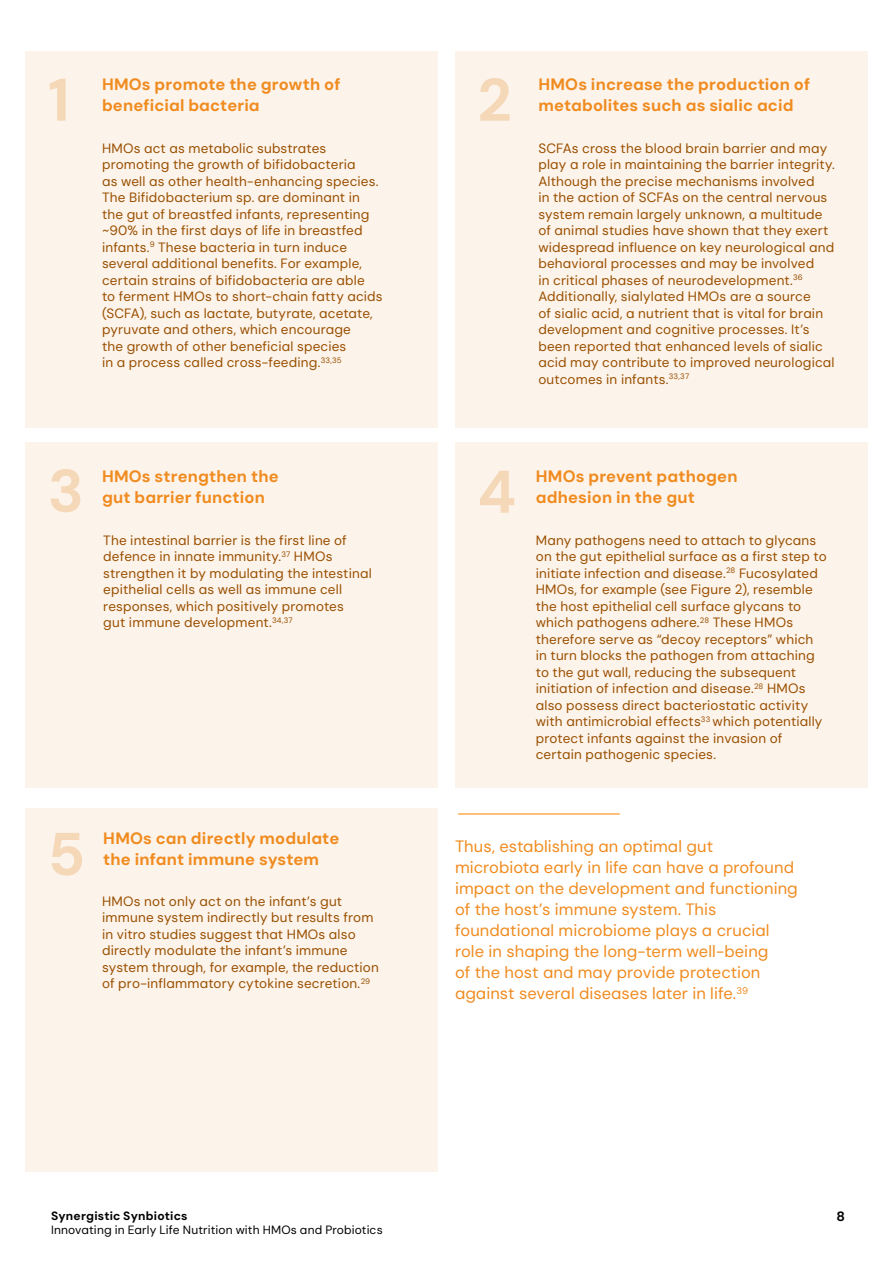
<style>
.page{position:relative;width:893px;height:1263px;background:#fff}
.page>*{position:absolute;margin:0;border:0;box-sizing:border-box;transform-origin:0 0}
.t1{font:700 60px "DM Sans";color:#f5d8b8}
.t2{font:16.5px/21px "DM Sans";letter-spacing:.005em;color:#f08b1f}
.t3{font:700 16.5px/21px "DM Sans";letter-spacing:.01em;color:#f08b1f}
.t4{font:13.5px/16.5px "DM Sans";letter-spacing:.015em;color:#994f00}
.t5{font:700 13.5px "DM Sans";color:#000}
.t6{font:12px "DM Sans";letter-spacing:.01em;color:#000}
.t7{font:700 12px "DM Sans";letter-spacing:.02em;color:#000}
</style>
<div class="page">
<div style="left:26px;top:51px;width:412px;height:376px;background:#fcf3ea"></div>
<div style="left:455px;top:442px;width:412px;height:345px;background:#fcf3ea"></div>
<div style="left:26px;top:442px;width:412px;height:345px;background:#fcf3ea"></div>
<div style="left:455px;top:51px;width:412px;height:376px;background:#fcf3ea"></div>
<div style="left:26px;top:808px;width:412px;height:363px;background:#fcf3ea"></div>
<hr style="left:458px;top:813px;width:162px;height:2px;background:#ffaa4d">
<h1 class="t1" style="left:48px;top:62px;width:23px">1</h1>
<h1 class="t1" style="left:477px;top:62px;width:36px">2</h1>
<p class="t3" style="left:102px;top:74px;width:240px">HMOs promote the growth of beneficial bacteria</p>
<p class="t4" style="left:102px;top:140px;width:282px">HMOs act as metabolic substrates promoting the growth of bifidobacteria<br>as well as other health-enhancing species.<br>The Bifidobacterium sp. are dominant in the gut of breastfed infants, representing ~90% in the first days of life in breastfed infants.<sup>9</sup> These bacteria in turn induce several additional benefits. For example, certain strains of bifidobacteria are able<br>to ferment HMOs to short-chain fatty acids (SCFA), such as lactate, butyrate, acetate, pyruvate and others, which encourage<br>the growth of other beneficial species<br>in a process called cross-feeding.<sup>33,35</sup></p>
<p class="t3" style="left:538px;top:74px;width:273px">HMOs increase the production of metabolites such as sialic acid</p>
<p class="t4" style="left:538px;top:140px;width:298px">SCFAs cross the blood brain barrier and may play a role in maintaining the barrier integrity.<br>Although the precise mechanisms involved<br>in the action of SCFAs on the central nervous system remain largely unknown, a multitude of animal studies have shown that they exert widespread influence on key neurological and behavioral processes and may be involved<br>in critical phases of neurodevelopment.<sup>36<br></sup>Additionally, sialylated HMOs are a source<br>of sialic acid, a nutrient that is vital for brain development and cognitive processes. It’s been reported that enhanced levels of sialic acid may contribute to improved neurological outcomes in infants.<sup>33,37</sup></p>
<h1 class="t1" style="left:48px;top:453px;width:38px">3</h1>
<p class="t3" style="left:102px;top:466px;width:178px">HMOs strengthen the gut barrier function</p>
<p class="t4" style="left:103px;top:532px;width:270px">The intestinal barrier is the first line of defence in innate immunity.<sup>37</sup> HMOs strengthen it by modulating the intestinal epithelial cells as well as immune cell responses, which positively promotes<br>gut immune development.<sup>34,37</sup></p>
<h1 class="t1" style="left:477px;top:454px;width:40px">4</h1>
<p class="t3" style="left:536px;top:466px;width:203px">HMOs prevent pathogen adhesion in the gut</p>
<p class="t4" style="left:536px;top:532px;width:292px">Many pathogens need to attach to glycans on the gut epithelial surface as a first step to initiate infection and disease.<sup>28</sup> Fucosylated HMOs, for example (see Figure 2), resemble the host epithelial cell surface glycans to which pathogens adhere.<sup>28</sup> These HMOs therefore serve as “decoy receptors” which in turn blocks the pathogen from attaching to the gut wall, reducing the subsequent initiation of infection and disease.<sup>28</sup> HMOs also possess direct bacteriostatic activity with antimicrobial effects<sup>33</sup> which potentially protect infants against the invasion of certain pathogenic species.</p>
<h1 class="t1" style="left:48px;top:816px;width:39px">5</h1>
<p class="t3" style="left:103px;top:827px;width:237px">HMOs can directly modulate the infant immune system</p>
<p class="t2" style="left:455px;top:836px;width:344px">Thus, establishing an optimal gut microbiota early in life can have a profound impact on the development and functioning of the host’s immune system. This foundational microbiome plays a crucial role in shaping the long-term well-being<br>of the host and may provide protection against several diseases later in life.<sup>39</sup></p>
<p class="t4" style="left:102px;top:893px;width:278px">HMOs not only act on the infant’s gut immune system indirectly but results from in vitro studies suggest that HMOs also directly modulate the infant’s immune system through, for example, the reduction of pro-inflammatory cytokine secretion.<sup>29</sup></p>
<p class="t7" style="left:51px;top:1208px;width:138px">Synergistic Synbiotics</p>
<p class="t6" style="left:51px;top:1222px;width:333px">Innovating in Early Life Nutrition with HMOs and Probiotics</p>
<p class="t5" style="left:836px;top:1208px;width:10px">8</p>
</div>
